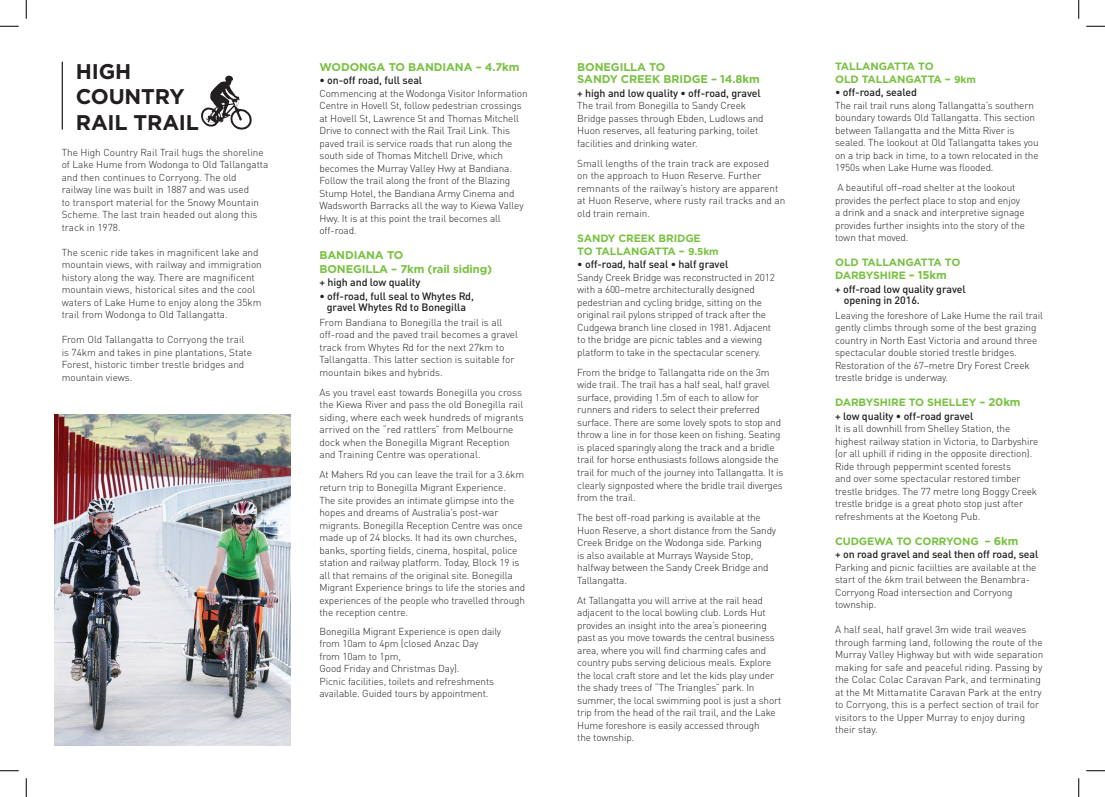
<style>
.page{position:relative;width:1105px;height:797px;background:#fff}
.page>*{position:absolute;margin:0;border:0;box-sizing:border-box;transform-origin:0 0}
.t1{font:700 21.25px/25.5px "Gotham";letter-spacing:-.01em;color:#231f20}
.t2{font:700 11.25px/13.5px "Gotham";letter-spacing:-.01em;color:#79c142}
.t3{font:500 10.62px/11px "DINOT";letter-spacing:-.01em;color:#231f20;text-align:center}
.t4{font:700 10.62px/12.8px "Gotham";letter-spacing:-.01em;color:#79c142}
.t5{font:300 10px/12.5px "DINOT";letter-spacing:-.01em;color:#231f20}
.s1{font-size:11.25px}
.s2{font-size:10px}
</style>
<div class="page">
<svg style="left:201px;top:76px;width:51px;height:54px"></svg>
<hr style="left:62px;top:62px;width:1px;height:68px;background:#231f20">
<img style="left:55px;top:415px;width:235px;height:330px">
<svg style="left:0;top:25px;width:19px;height:2px"></svg>
<svg style="left:1086px;top:25px;width:19px;height:2px"></svg>
<svg style="left:0;top:770px;width:19px;height:1px"></svg>
<svg style="left:1086px;top:770px;width:19px;height:1px"></svg>
<svg style="left:25px;top:0;width:2px;height:19px"></svg>
<svg style="left:25px;top:778px;width:2px;height:19px"></svg>
<svg style="left:1078px;top:0;width:1px;height:19px"></svg>
<svg style="left:1078px;top:778px;width:1px;height:19px"></svg>
<h1 class="t1" style="left:76px;top:58px;width:125px">HIGH<br>COUNTRY<br>RAIL TRAIL</h1>
<p class="t5" style="left:62px;top:146px;width:208px">The High Country Rail Trail hugs the shoreline of Lake Hume from Wodonga to Old Tallangatta and then continues to Corryong. The old railway line was built in 1887 and was used<br>to transport material for the Snowy Mountain Scheme. The last train headed out along this track in 1978.</p>
<p class="t5" style="left:62px;top:246px;width:202px">The scenic ride takes in magnificent lake and mountain views, with railway and immigration history along the way. There are magnificent mountain views, historical sites and the cool waters of Lake Hume to enjoy along the 35km trail from Wodonga to Old Tallangatta.</p>
<p class="t5" style="left:62px;top:333px;width:192px">From Old Tallangatta to Corryong the trail is 74km and takes in pine plantations, State Forest, historic timber trestle bridges and mountain views.</p>
<p class="t2" style="left:319px;top:60px;width:201px">WODONGA TO BANDIANA – 4.7km</p>
<p class="t3" style="left:319px;top:75px;width:104px">• on-off road, full seal</p>
<p class="t5" style="left:319px;top:87px;width:210px">Commencing at the Wodonga Visitor Information Centre in Hovell St, follow pedestrian crossings at Hovell St, Lawrence St and Thomas Mitchell Drive to connect with the Rail Trail Link. This paved trail is service roads that run along the south side of Thomas Mitchell Drive, which becomes the Murray Valley Hwy at Bandiana.<br>Follow the trail along the front of the Blazing Stump Hotel, the Bandiana Army Cinema and Wadsworth Barracks all the way to Kiewa Valley Hwy. It is at this point the trail becomes all off-road.</p>
<p class="t2" style="left:319px;top:248px;width:174px">BANDIANA TO<br>BONEGILLA – 7km (rail siding)</p>
<p class="t3" style="left:319px;top:277px;width:102px">+ high and low quality</p>
<p class="t3" style="left:319px;top:290px;width:156px">• off-road, full seal to Whytes Rd, gravel Whytes Rd to Bonegilla</p>
<p class="t5" style="left:319px;top:316px;width:200px">From Bandiana to Bonegilla the trail is all off-road and the paved trail becomes a gravel track from Whytes Rd for the next 27km to Tallangatta. This latter section is suitable for mountain bikes and hybrids.</p>
<p class="t5" style="left:319px;top:386px;width:206px">As you travel east towards Bonegilla you cross the Kiewa River and pass the old Bonegilla rail siding, where each week hundreds of migrants arrived on the “red rattlers” from Melbourne dock when the Bonegilla Migrant Reception and Training Centre was operational.</p>
<p class="t5" style="left:319px;top:468px;width:207px">At Mahers Rd you can leave the trail for a 3.6km return trip to Bonegilla Migrant Experience.<br>The site provides an intimate glimpse into the hopes and dreams of Australia’s post-war migrants. Bonegilla Reception Centre was once made up of 24 blocks. It had its own churches, banks, sporting fields, cinema, hospital, police station and railway platform. Today, Block 19 is all that remains of the original site. Bonegilla Migrant Experience brings to life the stories and experiences of the people who travelled through the reception centre.</p>
<p class="t5" style="left:319px;top:625px;width:183px">Bonegilla Migrant Experience is open daily from 10am to 4pm (closed Anzac Day from 10am to 1pm,<br>Good Friday and Christmas Day).<br>Picnic facilities, toilets and refreshments available. Guided tours by appointment.</p>
<p class="t2" style="left:577px;top:60px;width:184px;line-height:12.5px">BONEGILLA TO<br>SANDY CREEK BRIDGE – 14.8km</p>
<p class="t3" style="left:577px;top:87px;width:185px">+ high and low quality • off-road, gravel</p>
<p class="t5" style="left:577px;top:99px;width:188px">The trail from Bonegilla to Sandy Creek Bridge passes through Ebden, Ludlows and Huon reserves, all featuring parking, toilet facilities and drinking water.</p>
<p class="t5" style="left:577px;top:157px;width:210px">Small lengths of the train track are exposed<br>on the approach to Huon Reserve. Further remnants of the railway’s history are apparent at Huon Reserve, where rusty rail tracks and an old train remain.</p>
<p class="t4" style="left:577px;top:232px;width:143px">SANDY CREEK BRIDGE<br>TO TALLANGATTA <span class="s1">–</span> <span class="s2">9.5km</span></p>
<p class="t3" style="left:577px;top:259px;width:153px">• off-road, half seal • half gravel</p>
<p class="t5" style="left:577px;top:271px;width:199px">Sandy Creek Bridge was reconstructed in 2012 with a 600–metre architecturally designed pedestrian and cycling bridge, sitting on the original rail pylons stripped of track after the Cudgewa branch line closed in 1981. Adjacent to the bridge are picnic tables and a viewing platform to take in the spectacular scenery.</p>
<p class="t5" style="left:577px;top:366px;width:208px">From the bridge to Tallangatta ride on the 3m wide trail. The trail has a half seal, half gravel surface, providing 1.5m of each to allow for runners and riders to select their preferred surface. There are some lovely spots to stop and throw a line in for those keen on fishing. Seating is placed sparingly along the track and a bridle trail for horse enthusiasts follows alongside the trail for much of the journey into Tallangatta. It is clearly signposted where the bridle trail diverges from the trail.</p>
<p class="t5" style="left:577px;top:511px;width:200px">The best off-road parking is available at the Huon Reserve, a short distance from the Sandy Creek Bridge on the Wodonga side. Parking<br>is also available at Murrays Wayside Stop, halfway between the Sandy Creek Bridge and Tallangatta.</p>
<p class="t5" style="left:577px;top:593px;width:205px">At Tallangatta you will arrive at the rail head adjacent to the local bowling club. Lords Hut provides an insight into the area’s pioneering past as you move towards the central business area, where you will find charming cafes and country pubs serving delicious meals. Explore the local craft store and let the kids play under the shady trees of “The Triangles” park. In summer, the local swimming pool is just a short trip from the head of the rail trail, and the Lake Hume foreshore is easily accessed through<br>the township.</p>
<p class="t4" style="left:835px;top:60px;width:142px">TALLANGATTA TO<br>OLD TALLANGATTA <span class="s1">–</span> <span class="s2">9km</span></p>
<p class="t3" style="left:835px;top:87px;width:83px">• off-road, sealed</p>
<p class="t5" style="left:835px;top:99px;width:205px">The rail trail runs along Tallangatta’s southern boundary towards Old Tallangatta. This section between Tallangatta and the Mitta River is sealed. The lookout at Old Tallangatta takes you on a trip back in time, to a town relocated in the 1950s when Lake Hume was flooded.</p>
<p class="t5" style="left:835px;top:181px;width:191px">A beautiful off–road shelter at the lookout provides the perfect place to stop and enjoy a drink and a snack and interpretive signage provides further insights into the story of the town that moved.</p>
<p class="t4" style="left:835px;top:256px;width:127px">OLD TALLANGATTA TO<br>DARBYSHIRE <span class="s1">– 15km</span></p>
<p class="t3" style="left:844px;top:283px;width:123px;text-align:left;text-indent:-9px">+ off-road low quality gravel opening in 2016.</p>
<p class="t5" style="left:835px;top:309px;width:209px">Leaving the foreshore of Lake Hume the rail trail gently climbs through some of the best grazing country in North East Victoria and around three spectacular double storied trestle bridges.<br>Restoration of the 67–metre Dry Forest Creek trestle bridge is underway.</p>
<p class="t4" style="left:835px;top:396px;width:187px">DARBYSHIRE TO SHELLEY <span class="s1">– 20km</span></p>
<p class="t3" style="left:835px;top:410px;width:140px">+ low quality • off-road gravel</p>
<p class="t5" style="left:835px;top:422px;width:205px">It is all downhill from Shelley Station, the highest railway station in Victoria, to Darbyshire (or all uphill if riding in the opposite direction).<br>Ride through peppermint scented forests<br>and over some spectacular restored timber trestle bridges. The 77 metre long Boggy Creek trestle bridge is a great photo stop just after refreshments at the Koetong Pub.</p>
<p class="t4" style="left:835px;top:534px;width:185px">CUDGEWA TO CORRYONG <span class="s1">– 6km</span></p>
<p class="t3" style="left:835px;top:548px;width:205px">+ on road gravel and seal then off road, seal</p>
<p class="t5" style="left:835px;top:561px;width:203px">Parking and picnic faciilties are available at the start of the 6km trail between the Benambra-Corryong Road intersection and Corryong township.</p>
<p class="t5" style="left:835px;top:623px;width:210px">A half seal, half gravel 3m wide trail weaves through farming land, following the route of the Murray Valley Highway but with wide separation making for safe and peaceful riding. Passing by the Colac Colac Caravan Park, and terminating at the Mt Mittamatite Caravan Park at the entry to Corryong, this is a perfect section of trail for visitors to the Upper Murray to enjoy during their stay.</p>
</div>
